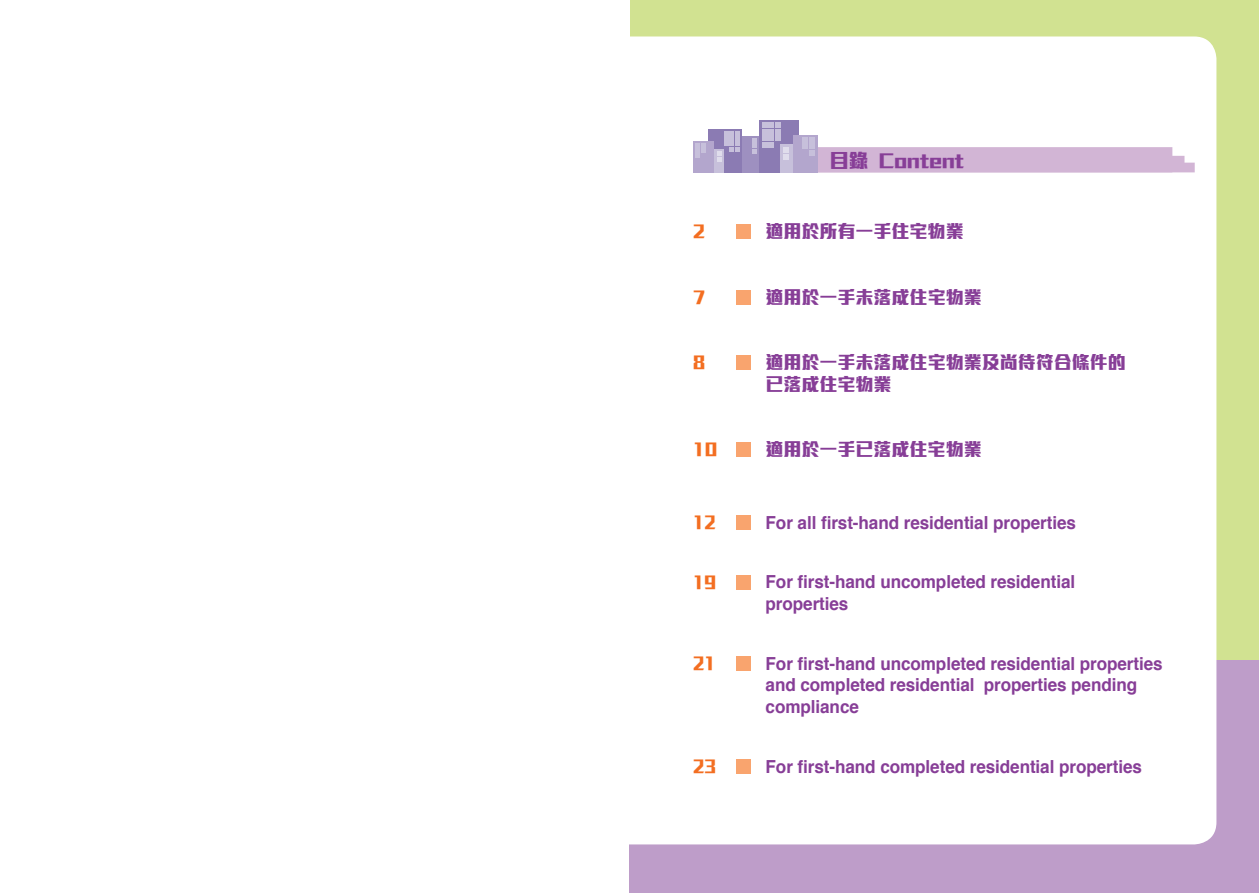
<style>
.page{position:relative;width:1259px;height:893px;background:#fff}
.page>*{position:absolute;margin:0;border:0;box-sizing:border-box;transform-origin:0 0}
.t1{font:800 19.5px "M Stiff Hei HK";color:#873e97}
.t2{font:700 18px/21.5px "Helvetica";letter-spacing:-.005em;color:#873e97;scale:.95 1}
.t3{font:800 18px/21.6px "M Stiff Hei HK";color:#873e97}
.t4{font:800 18px "M Stiff Hei HK";letter-spacing:-.005em;color:#f36e21;scale:.95 1}
.t5{font:800 18px "M Stiff Hei HK";letter-spacing:-.005em;color:#f36e21}
</style>
<div class="page">
<div style="left:629px;top:0;width:630px;height:893px;background:#d1e291"></div>
<div style="left:629px;top:660px;width:630px;height:233px;background:#be9dc9"></div>
<div style="left:43px;top:36px;width:1173px;height:808px;background:#fff;border-radius:22px"></div>
<svg style="left:759px;top:120px;width:40px;height:3px"></svg>
<div style="left:708px;top:129px;width:34px;height:44px;background:#8b7bb3"></div>
<div style="left:703px;top:149px;width:21px;height:24px;background:linear-gradient(to bottom,#bdb3d4,#bdb3d4)"></div>
<div style="left:693px;top:141px;width:20px;height:32px;background:#b3a6cd"></div>
<svg style="left:696px;top:143px;width:9px;height:15px"></svg>
<svg style="left:717px;top:123px;width:477px;height:50px"></svg>
<div style="left:736px;top:225px;width:14px;height:14px;background:#f9a46e"></div>
<div style="left:736px;top:290px;width:14px;height:15px;background:#f9a46e"></div>
<div style="left:736px;top:355px;width:14px;height:15px;background:#f9a46e"></div>
<div style="left:736px;top:442px;width:14px;height:15px;background:#f9a46e"></div>
<div style="left:736px;top:515px;width:14px;height:15px;background:#f9a46e"></div>
<div style="left:736px;top:575px;width:14px;height:15px;background:#f9a46e"></div>
<div style="left:736px;top:656px;width:14px;height:15px;background:#f9a46e"></div>
<div style="left:736px;top:759px;width:14px;height:15px;background:#f9a46e"></div>
<h1 class="t1" style="left:829px;top:147px;width:136px">目錄 Content</h1>
<p class="t5" style="left:693px;top:219px;width:13px">2</p>
<p class="t3" style="left:765px;top:219px;width:199px">適用於所有一手住宅物業</p>
<p class="t5" style="left:693px;top:285px;width:13px">7</p>
<p class="t3" style="left:765px;top:284px;width:218px">適用於一手未落成住宅物業</p>
<p class="t5" style="left:693px;top:350px;width:13px">8</p>
<p class="t3" style="left:765px;top:350px;width:362px">適用於一手未落成住宅物業及尚待符合條件的已落成住宅物業</p>
<p class="t5" style="left:693px;top:437px;width:25px">10</p>
<p class="t3" style="left:765px;top:437px;width:217px">適用於一手已落成住宅物業</p>
<p class="t4" style="left:693px;top:510px;width:25px">12</p>
<p class="t2" style="left:765px;top:512px;width:328px">For all first-hand residential properties</p>
<p class="t4" style="left:693px;top:570px;width:25px">19</p>
<p class="t2" style="left:765px;top:571px;width:327px">For first-hand uncompleted residential properties</p>
<p class="t4" style="left:693px;top:651px;width:25px">21</p>
<p class="t2" style="left:765px;top:653px;width:419px">For first-hand uncompleted residential properties and completed residential properties pending compliance</p>
<p class="t4" style="left:693px;top:754px;width:25px">23</p>
<p class="t2" style="left:765px;top:756px;width:398px">For first-hand completed residential properties</p>
</div>
